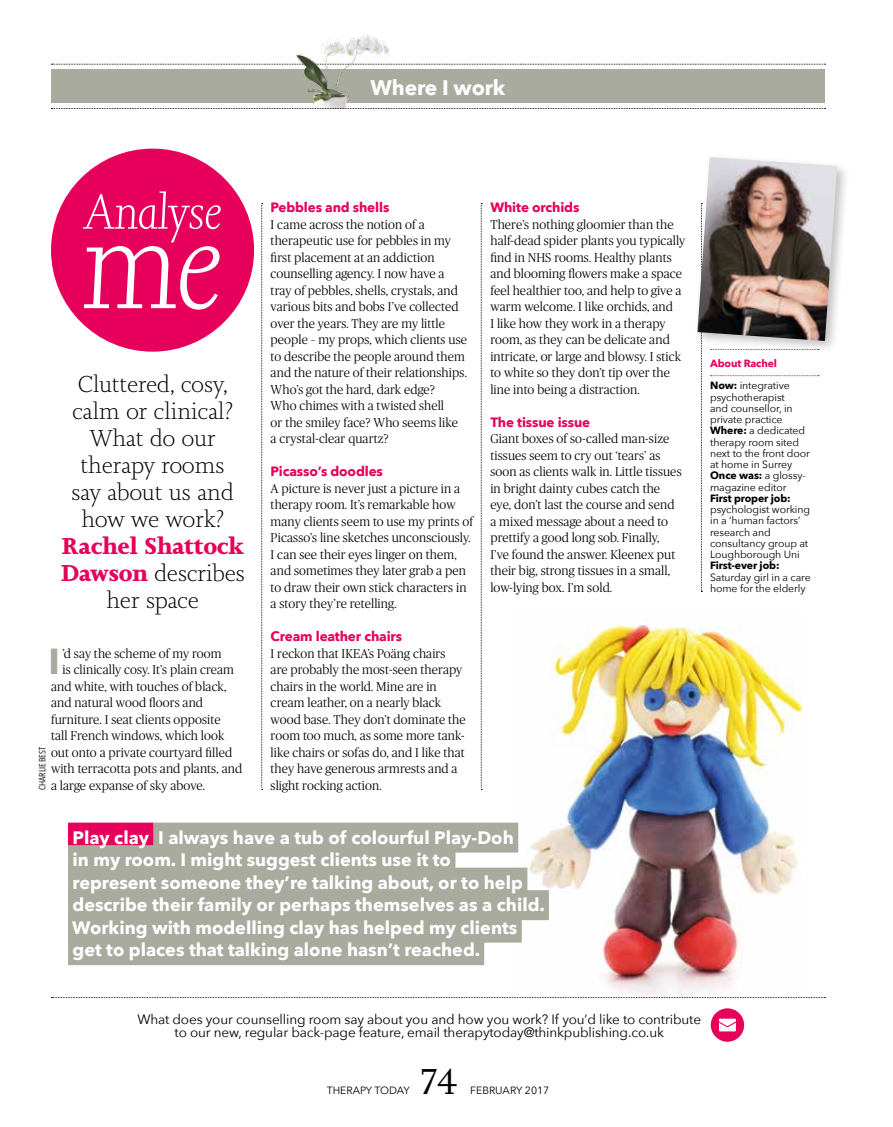
<style>
.page{position:relative;width:893px;height:1127px;background:#fff}
.page>*{position:absolute;margin:0;border:0;box-sizing:border-box;transform-origin:0 0}
.t1{font:italic 300 135px "Joanna Nova";color:#fff}
.t2{font:italic 300 51px "Joanna Nova";letter-spacing:-.02em;color:#fff}
.t3{font:37.5px "Joanna Nova";color:#000}
.t4{font:700 36px "Avenir Next";color:#a9ab9f}
.t5{font:300 24px/27px "Joanna Nova";letter-spacing:-.02em;color:#000;text-align:center}
.t6{font:800 24px/27px "Joanna Nova";letter-spacing:-.02em;color:#e6005b;text-align:center}
.t7{font:700 21px "Avenir Next";letter-spacing:-.01em;color:#fff}
.t8{font:700 18px/22.5px "Avenir Next";color:#fff}
.t9{font:13.5px/13.5px "Avenir Next";letter-spacing:-.01em;color:#000;text-align:center}
.t10{font:700 13.5px "Avenir Next";letter-spacing:-.01em;color:#e6005b}
.t11{font:300 12.75px/16.5px "Publico";letter-spacing:.01em;color:#000}
.t12{font:10.5px/11.2px "Avenir Next";letter-spacing:-.01em;color:#000}
.t13{font:700 10.5px "Avenir Next";letter-spacing:-.01em;color:#000}
.t14{font:700 10.5px/22.5px "Avenir Next";letter-spacing:-.01em;color:#e6005b}
.t15{font:9px "Avenir Next Condensed";letter-spacing:-.01em;color:#000}
.s1{font-weight:300;color:#000}
.s2{color:#000}
.s3{font-weight:400;color:#000}
.s4{font-weight:700}
</style>
<div class="page">
<img style="left:518px;top:625px;width:284px;height:371px">
<svg style="left:710px;top:375px;width:109px;height:1px"></svg>
<svg style="left:701px;top:354px;width:1px;height:238px"></svg>
<svg style="left:481px;top:203px;width:1px;height:587px"></svg>
<svg style="left:261px;top:203px;width:2px;height:587px"></svg>
<svg style="left:51px;top:997px;width:775px;height:1px"></svg>
<div style="left:51px;top:69px;width:774px;height:33px;background:#a9ab9f"></div>
<svg style="left:51px;top:64px;width:775px;height:1px"></svg>
<div style="left:693px;top:152px;width:157px;height:202px;background:#000;opacity:.25"></div>
<img style="left:697px;top:157px;width:140px;height:184px">
<div style="left:711px;top:1008px;width:33px;height:34px;background:#e6005b;border-radius:50%"></div>
<svg style="left:719px;top:1018px;width:17px;height:13px"></svg>
<div style="left:68px;top:822px;width:86px;height:30px;background:#e6005b"></div>
<div style="left:154px;top:822px;width:364px;height:30px;background:#a9ab9f"></div>
<div style="left:68px;top:845px;width:387px;height:30px;background:#a9ab9f"></div>
<div style="left:68px;top:867px;width:459px;height:30px;background:#a9ab9f"></div>
<div style="left:68px;top:890px;width:481px;height:30px;background:#a9ab9f"></div>
<div style="left:68px;top:912px;width:454px;height:30px;background:#a9ab9f"></div>
<div style="left:68px;top:935px;width:416px;height:30px;background:#a9ab9f"></div>
<div style="left:51px;top:149px;width:203px;height:203px;background:#e6005b;border-radius:50%"></div>
<img style="left:294px;top:35px;width:98px;height:73px">
<svg style="left:51px;top:108px;width:775px;height:1px"></svg>
<h3 class="t7" style="left:371px;top:69px;width:136px">Where I work</h3>
<h2 class="t2" style="left:83px;top:178px;width:141px">Analyse</h2>
<h1 class="t1" style="left:81px;top:175px;width:145px">me</h1>
<h3 class="t5" style="left:71px;top:371px;width:165px">Cluttered, cosy, calm or clinical?<br>What do our therapy rooms say about us and how we work?</h3>
<h3 class="t6" style="left:60px;top:533px;width:186px">Rachel Shattock<br>Dawson <span class="s1">describes her space</span></h3>
<h3 class="t4" style="left:48px;top:631px;width:13px">I</h3>
<p class="t11" style="left:62px;top:644px;width:161px">’d say the scheme of my room</p>
<p class="t11" style="left:62px;top:661px;width:173px">is clinically cosy. It’s plain cream</p>
<p class="t11" style="left:51px;top:677px;width:177px">and white, with touches of black,</p>
<p class="t11" style="left:51px;top:694px;width:154px">and natural wood floors and</p>
<p class="t11" style="left:51px;top:710px;width:171px">furniture. I seat clients opposite</p>
<p class="t11" style="left:51px;top:727px;width:175px">tall French windows, which look</p>
<p class="t11" style="left:51px;top:743px;width:183px">out onto a private courtyard filled</p>
<p class="t11" style="left:51px;top:760px;width:193px">with terracotta pots and plants, and</p>
<p class="t11" style="left:51px;top:776px;width:155px">a large expanse of sky above.</p>
<p class="t15" style="left:35px;top:790px;width:44px;rotate:-90deg">CHARLIE BEST</p>
<p class="t10" style="left:271px;top:196px;width:120px">Pebbles and shells</p>
<p class="t11" style="left:271px;top:215px;width:198px">I came across the notion of a therapeutic use for pebbles in my first placement at an addiction counselling agency. I now have a tray of pebbles, shells, crystals, and various bits and bobs I’ve collected over the years. They are my little people – my props, which clients use to describe the people around them and the nature of their relationships.<br>Who’s got the hard, dark edge?<br>Who chimes with a twisted shell<br>or the smiley face? Who seems like<br>a crystal-clear quartz?</p>
<p class="t10" style="left:271px;top:460px;width:114px">Picasso’s doodles</p>
<p class="t11" style="left:271px;top:479px;width:204px">A picture is never just a picture in a therapy room. It’s remarkable how many clients seem to use my prints of Picasso’s line sketches unconsciously.<br>I can see their eyes linger on them, and sometimes they later grab a pen to draw their own stick characters in a story they’re retelling.</p>
<p class="t10" style="left:271px;top:625px;width:133px">Cream leather chairs</p>
<p class="t11" style="left:271px;top:644px;width:196px">I reckon that IKEA’s Poäng chairs are probably the most-seen therapy chairs in the world. Mine are in cream leather, on a nearly black wood base. They don’t dominate the room too much, as some more tank&shy;like chairs or sofas do, and I like that they have generous armrests and a slight rocking action.</p>
<p class="t10" style="left:490px;top:196px;width:90px">White orchids</p>
<p class="t11" style="left:490px;top:215px;width:196px">There’s nothing gloomier than the half-dead spider plants you typically find in NHS rooms. Healthy plants and blooming flowers make a space feel healthier too, and help to give a warm welcome. I like orchids, and<br>I like how they work in a therapy room, as they can be delicate and intricate, or large and blowsy. I stick to white so they don’t tip over the line into being a distraction.</p>
<p class="t10" style="left:490px;top:410px;width:101px">The tissue issue</p>
<p class="t11" style="left:490px;top:430px;width:193px">Giant boxes of so-called man-size tissues seem to cry out ‘tears’ as soon as clients walk in. Little tissues in bright dainty cubes catch the eye, don’t last the course and send a mixed message about a need to prettify a good long sob. Finally,<br>I’ve found the answer. Kleenex put their big, strong tissues in a small, low-lying box. I’m sold.</p>
<p class="t8" style="left:72px;top:826px;width:474px">Play clay I always have a tub of colourful Play-Doh<br>in my room. I might suggest clients use it to<br>represent someone they’re talking about, or to help describe their family or perhaps themselves as a child.<br>Working with modelling clay has helped my clients get to places that talking alone hasn’t reached.</p>
<p class="t14" style="left:710px;top:352px;width:81px">About Rachel<br><span class="s2">Now:</span> <span class="s3">integrative</span></p>
<p class="t12" style="left:710px;top:391px;width:101px">psychotherapist<br>and counsellor, in private practice<br><span class="s4">Where:</span> a dedicated therapy room sited next to the front door at home in Surrey<br><span class="s4">Once was:</span> a glossy&shy;magazine editor</p>
<p class="t13" style="left:710px;top:489px;width:82px">First proper job:</p>
<p class="t12" style="left:710px;top:503px;width:101px">psychologist working in a ‘human factors’ research and consultancy group at<br>Loughborough Uni</p>
<p class="t13" style="left:710px;top:556px;width:71px">First-ever job:</p>
<p class="t12" style="left:710px;top:571px;width:102px">Saturday girl in a care home for the elderly</p>
<p class="t9" style="left:137px;top:1012px;width:565px">What does your counselling room say about you and how you work? If you’d like to contribute to our new, regular back-page feature, email therapytoday@thinkpublishing.co.uk</p>
<p class="t12" style="left:327px;top:1084px;width:85px">THERAPY TODAY</p>
<h3 class="t3" style="left:420px;top:1056px;width:39px">74</h3>
<p class="t12" style="left:470px;top:1084px;width:81px">FEBRUARY 2017</p>
</div>
